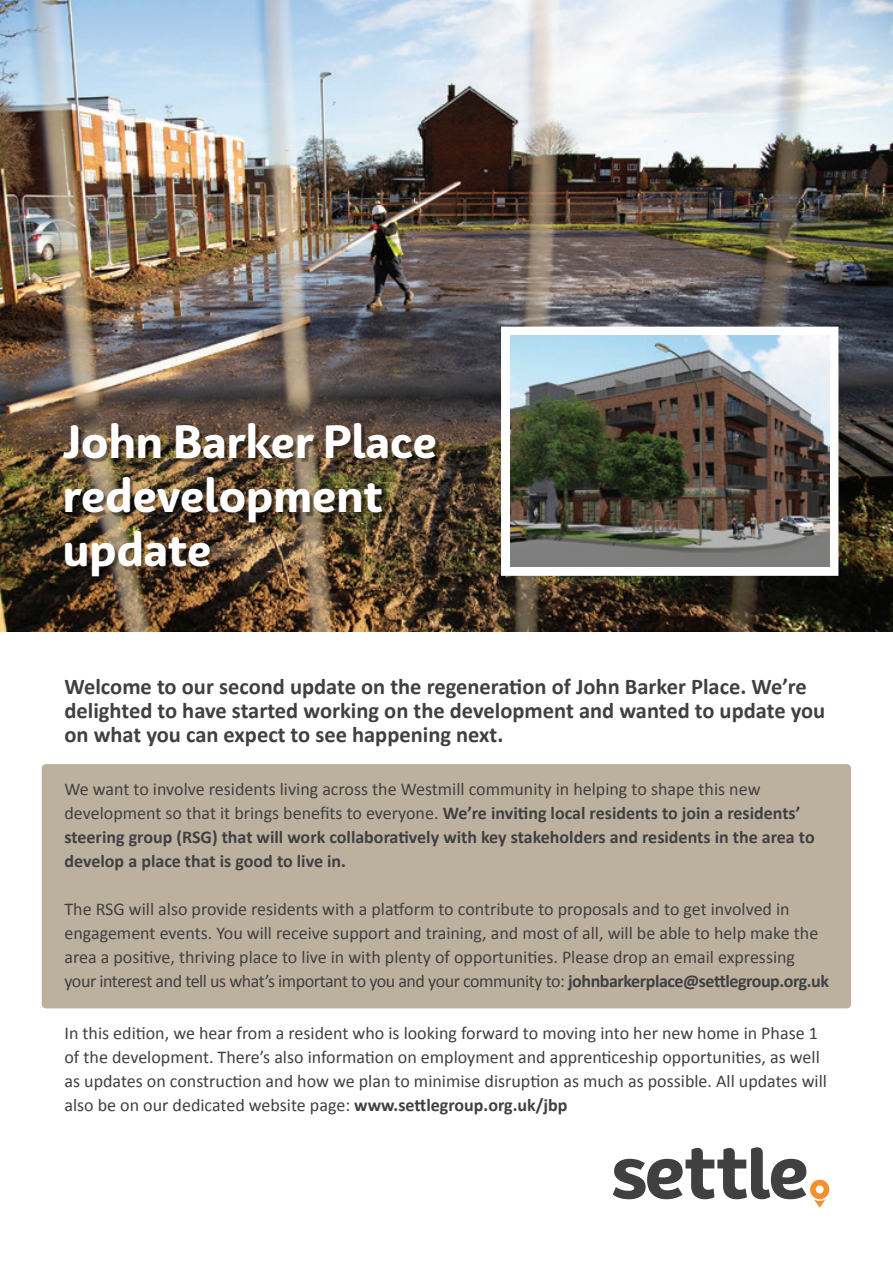
<style>
.page{position:relative;width:893px;height:1263px;background:#fff}
.page>*{position:absolute;margin:0;border:0;box-sizing:border-box;transform-origin:0 0}
.t1{font:700 45px/54px "Bw Surco";color:#fff}
.t2{font:700 22.5px/24px "Calibri";color:#404041}
.t3{font:18px/24px "Calibri";color:#404041}
.t4{font:700 18px/24px "Calibri";color:#404041}
.s1{font-weight:400}
.s2{font-weight:700}
</style>
<div class="page">
<div style="left:42px;top:764px;width:809px;height:244px;background:#bcb19e;border-radius:4px"></div>
<img style="left:1px;top:0;width:892px;height:631px">
<hr style="left:0;top:0;width:1px;height:1263px;background:#404041">
<svg style="left:613px;top:1147px;width:216px;height:61px"></svg>
<img style="left:65px;top:385px;width:386px;height:200px">
<div style="left:501px;top:327px;width:337px;height:249px;background:#fff"></div>
<img style="left:510px;top:336px;width:319px;height:231px">
<h1 class="t1" style="left:63px;top:412px;width:376px">John Barker Place redevelopment update</h1>
<p class="t2" style="left:64px;top:675px;width:762px">Welcome to our second update on the regeneration of John Barker Place. We’re delighted to have started working on the development and wanted to update you on what you can expect to see happening next.</p>
<p class="t4" style="left:64px;top:777px;width:752px"><span class="s1">We want to involve residents living across the Westmill community in helping to shape this new development so that it brings benefits to everyone.</span> We’re inviting local residents to join a residents’ steering group (RSG) that will work collaboratively with key stakeholders and residents in the area to develop a place that is good to live in.</p>
<p class="t3" style="left:64px;top:897px;width:766px">The RSG will also provide residents with a platform to contribute to proposals and to get involved in engagement events. You will receive support and training, and most of all, will be able to help make the area a positive, thriving place to live in with plenty of opportunities. Please drop an email expressing your interest and tell us what’s important to you and your community to: <span class="s2">johnbarkerplace@settlegroup.org.uk</span></p>
<p class="t3" style="left:64px;top:1021px;width:764px">In this edition, we hear from a resident who is looking forward to moving into her new home in Phase 1 of the development. There’s also information on employment and apprenticeship opportunities, as well as updates on construction and how we plan to minimise disruption as much as possible. All updates will also be on our dedicated website page: <span class="s2">www.settlegroup.org.uk/jbp</span></p>
</div>
